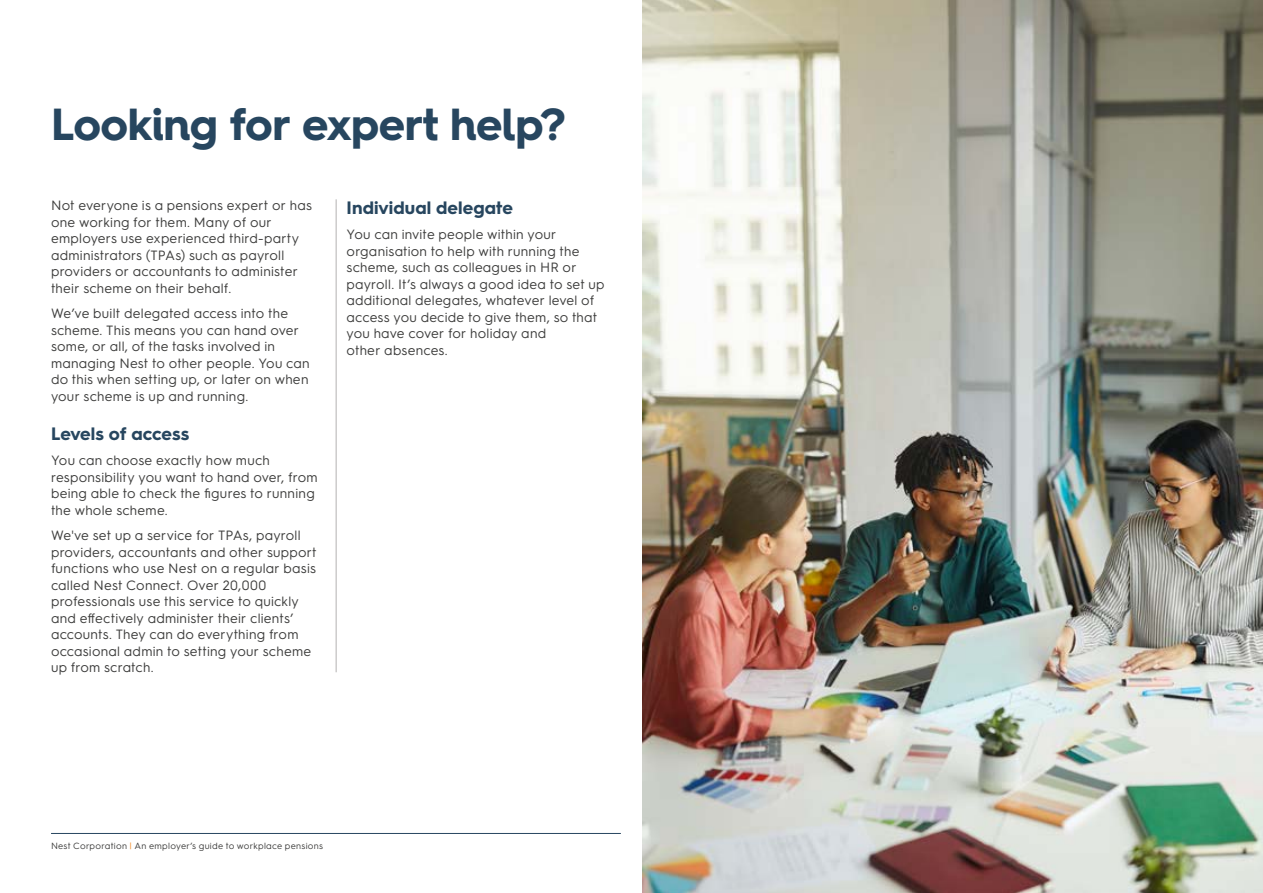
<style>
.page{position:relative;width:1263px;height:893px;background:#fff}
.page>*{position:absolute;margin:0;border:0;box-sizing:border-box;transform-origin:0 0}
.t1{font:700 45px "Hurme Geometric Sans 4";letter-spacing:-.015em;color:#27465f}
.t2{font:700 18px "Hurme Geometric Sans 3";letter-spacing:.005em;color:#27465f}
.t3{font:13.5px/16.5px "Hurme Geometric Sans 3";letter-spacing:.015em;color:#3c3c3b}
.t4{font:9px "Hurme Geometric Sans 3";letter-spacing:.03em;color:#3c3c3b}
.s1{color:#f28a25}
</style>
<div class="page">
<hr style="left:336px;top:199px;width:1px;height:473px;background:#b3b2b2">
<img style="left:642px;top:0;width:621px;height:893px">
<hr style="left:51px;top:833px;width:570px;height:1px;background:#27465f">
<h1 class="t1" style="left:51px;top:93px;width:516px">Looking for expert help?</h1>
<p class="t3" style="left:51px;top:196px;width:262px">Not everyone is a pensions expert or has one working for them. Many of our employers use experienced third-party administrators (TPAs) such as payroll providers or accountants to administer their scheme on their behalf.</p>
<p class="t3" style="left:51px;top:304px;width:260px">We’ve built delegated access into the scheme. This means you can hand over some, or all, of the tasks involved in managing Nest to other people. You can do this when setting up, or later on when your scheme is up and running.</p>
<h2 class="t2" style="left:51px;top:421px;width:140px">Levels of access</h2>
<p class="t3" style="left:51px;top:451px;width:268px">You can choose exactly how much responsibility you want to hand over, from being able to check the figures to running the whole scheme.</p>
<p class="t3" style="left:51px;top:526px;width:267px">We've set up a service for TPAs, payroll providers, accountants and other support functions who use Nest on a regular basis called Nest Connect. Over 20,000 professionals use this service to quickly and effectively administer their clients’ accounts. They can do everything from occasional admin to setting your scheme up from scratch.</p>
<h2 class="t2" style="left:347px;top:195px;width:168px">Individual delegate</h2>
<p class="t3" style="left:347px;top:225px;width:260px">You can invite people within your organisation to help with running the scheme, such as colleagues in HR or payroll. It’s always a good idea to set up additional delegates, whatever level of access you decide to give them, so that you have cover for holiday and<br>other absences.</p>
<p class="t4" style="left:51px;top:840px;width:274px">Nest Corporation <span class="s1">|</span> An employer’s guide to workplace pensions</p>
</div>
